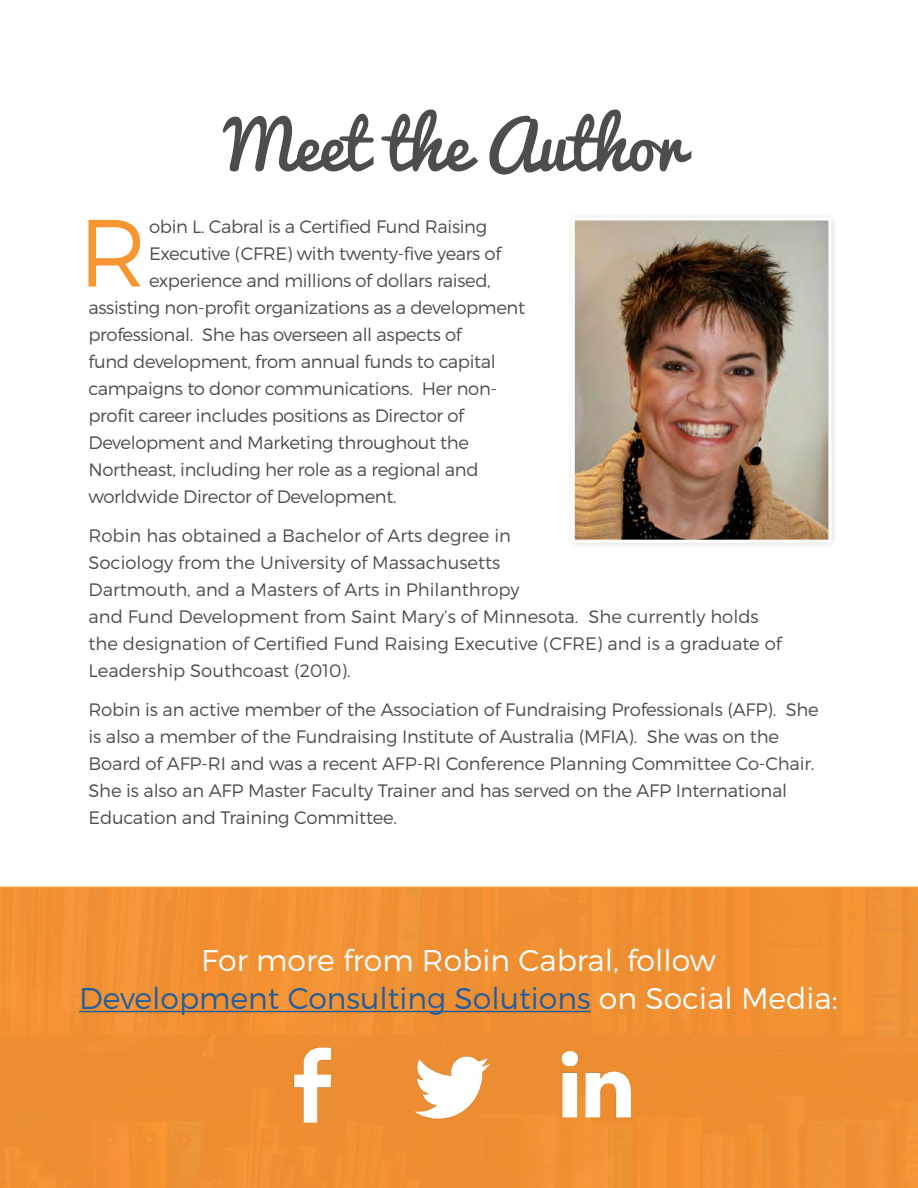
<style>
.page{position:relative;width:918px;height:1188px;background:#fff}
.page>*{position:absolute;margin:0;border:0;box-sizing:border-box;transform-origin:0 0}
.t1{font:300 95.1px "Montserrat";color:#f89533}
.t2{font:66px "Pacifico";color:#4d4d4f}
.t3{font:300 30px/37.5px "Montserrat";color:#fff;text-align:center}
.t4{font:300 18px/27px "Montserrat";letter-spacing:-.01em;color:#4d4d4f}
.s1{color:#215e9e}
</style>
<div class="page">
<div style="left:565px;top:211px;width:274px;height:339px;background:#f9f9f9"></div>
<img style="left:576px;top:221px;width:252px;height:318px">
<div style="left:572px;top:217px;width:260px;height:326px;border:3px solid #fff"></div>
<div style="left:0;top:886px;width:918px;height:302px;background:#ee8f32"></div>
<hr style="left:79px;top:1011px;width:512px;height:1px;background:#215e9e">
<img style="left:561px;top:1049px;width:76px;height:71px">
<img style="left:275px;top:1038px;width:74px;height:96px">
<img style="left:413px;top:1036px;width:77px;height:92px">
<h2 class="t2" style="left:225px;top:88px;width:460px">Meet the Author</h2>
<h1 class="t1" style="left:78px;top:195px;width:70px">R</h1>
<p class="t4" style="left:149px;top:212px;width:340px">obin L. Cabral is a Certified Fund Raising</p>
<p class="t4" style="left:149px;top:239px;width:354px">Executive (CFRE) with twenty-five years of</p>
<p class="t4" style="left:149px;top:266px;width:343px">experience and millions of dollars raised,</p>
<p class="t4" style="left:88px;top:293px;width:438px">assisting non-profit organizations as a development</p>
<p class="t4" style="left:88px;top:320px;width:375px">professional. She has overseen all aspects of</p>
<p class="t4" style="left:88px;top:347px;width:409px">fund development, from annual funds to capital</p>
<p class="t4" style="left:88px;top:374px;width:410px">campaigns to donor communications. Her non-</p>
<p class="t4" style="left:88px;top:401px;width:377px">profit career includes positions as Director of</p>
<p class="t4" style="left:88px;top:428px;width:382px">Development and Marketing throughout the</p>
<p class="t4" style="left:88px;top:455px;width:392px">Northeast, including her role as a regional and</p>
<p class="t4" style="left:88px;top:482px;width:310px">worldwide Director of Development.</p>
<p class="t4" style="left:88px;top:521px;width:695px">Robin has obtained a Bachelor of Arts degree in<br>Sociology from the University of Massachusetts<br>Dartmouth, and a Masters of Arts in Philanthropy<br>and Fund Development from Saint Mary’s of Minnesota. She currently holds the designation of Certified Fund Raising Executive (CFRE) and is a graduate of Leadership Southcoast (2010).</p>
<p class="t4" style="left:88px;top:695px;width:732px">Robin is an active member of the Association of Fundraising Professionals (AFP). She is also a member of the Fundraising Institute of Australia (MFIA). She was on the Board of AFP-RI and was a recent AFP-RI Conference Planning Committee Co-Chair.<br>She is also an AFP Master Faculty Trainer and has served on the AFP International Education and Training Committee.</p>
<h3 class="t3" style="left:79px;top:941px;width:760px">For more from Robin Cabral, follow<br><span class="s1">Development Consulting Solutions</span> on Social Media:</h3>
</div>
